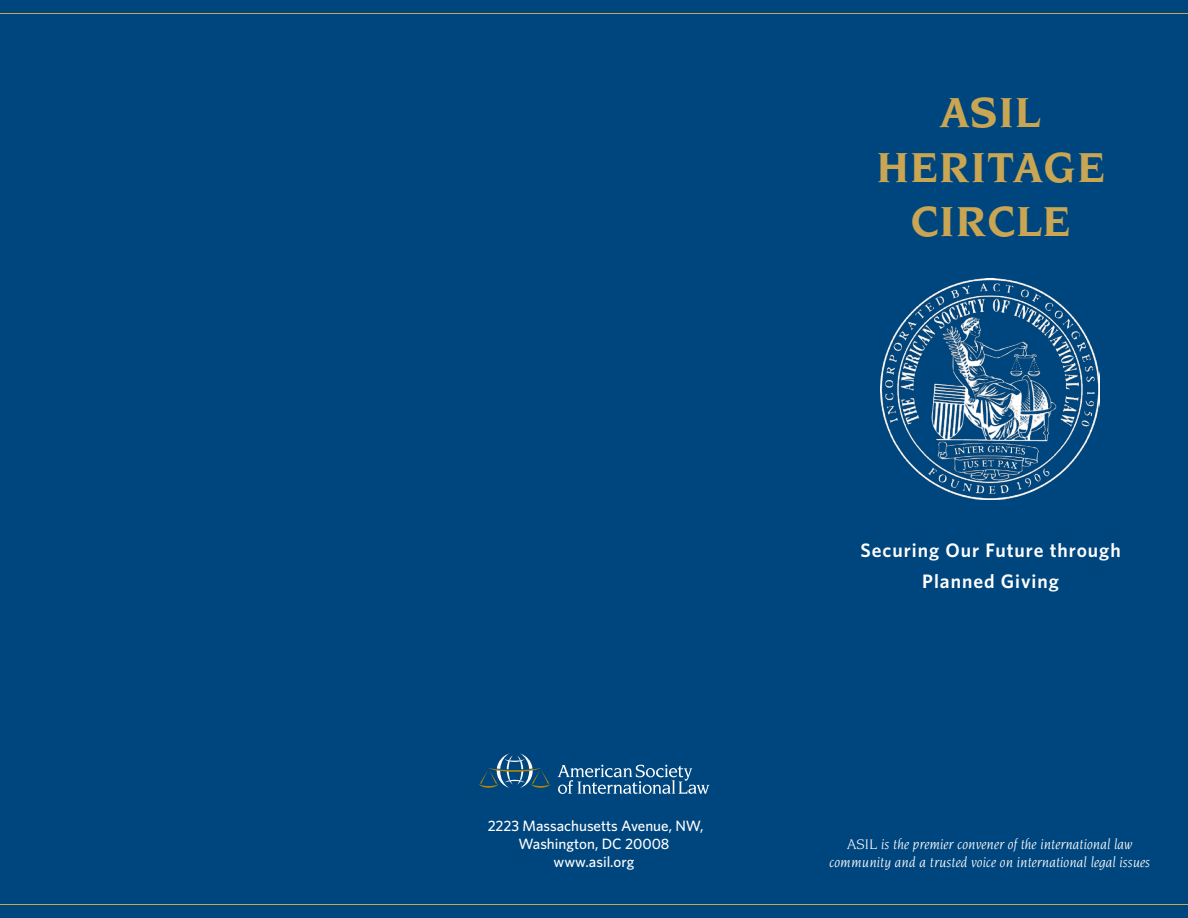
<style>
.page{position:relative;width:1188px;height:918px;background:#00467e}
.page>*{position:absolute;margin:0;border:0;box-sizing:border-box;transform-origin:0 0}
.t1{font:700 45.45px/54.6px "Novarese Std";letter-spacing:.025em;color:#caa652;text-align:center}
.t2{font:600 19.5px/31.5px "Whitney";letter-spacing:.05em;color:#fff;text-align:center}
.t3{font:italic 15px/18px "Novarese Std";color:#fff;text-align:center}
.t4{font:500 15px "Whitney";color:#fff}
</style>
<div class="page">
<img style="left:880px;top:278px;width:219px;height:222px">
<svg style="left:558px;top:765px;width:151px;height:29px"></svg>
<svg style="left:479px;top:753px;width:72px;height:35px"></svg>
<hr style="left:0;top:13px;width:1188px;height:1px;background:#caa652">
<hr style="left:0;top:904px;width:1188px;height:1px;background:#caa652">
<p class="t4" style="left:488px;top:816px;width:217px">2223 Massachusetts Avenue, NW,</p>
<p class="t4" style="left:519px;top:834px;width:152px">Washington, DC 20008</p>
<p class="t4" style="left:554px;top:852px;width:82px">www.asil.org</p>
<p class="t1" style="left:941px;top:85px;width:101px">ASIL</p>
<p class="t1" style="left:876px;top:139px;width:230px">HERITAGE<br>CIRCLE</p>
<p class="t2" style="left:860px;top:534px;width:262px">Securing Our Future through<br>Planned Giving</p>
<p class="t3" style="left:829px;top:834px;width:322px">ASIL is the premier convener of the international law community and a trusted voice on international legal issues</p>
</div>
